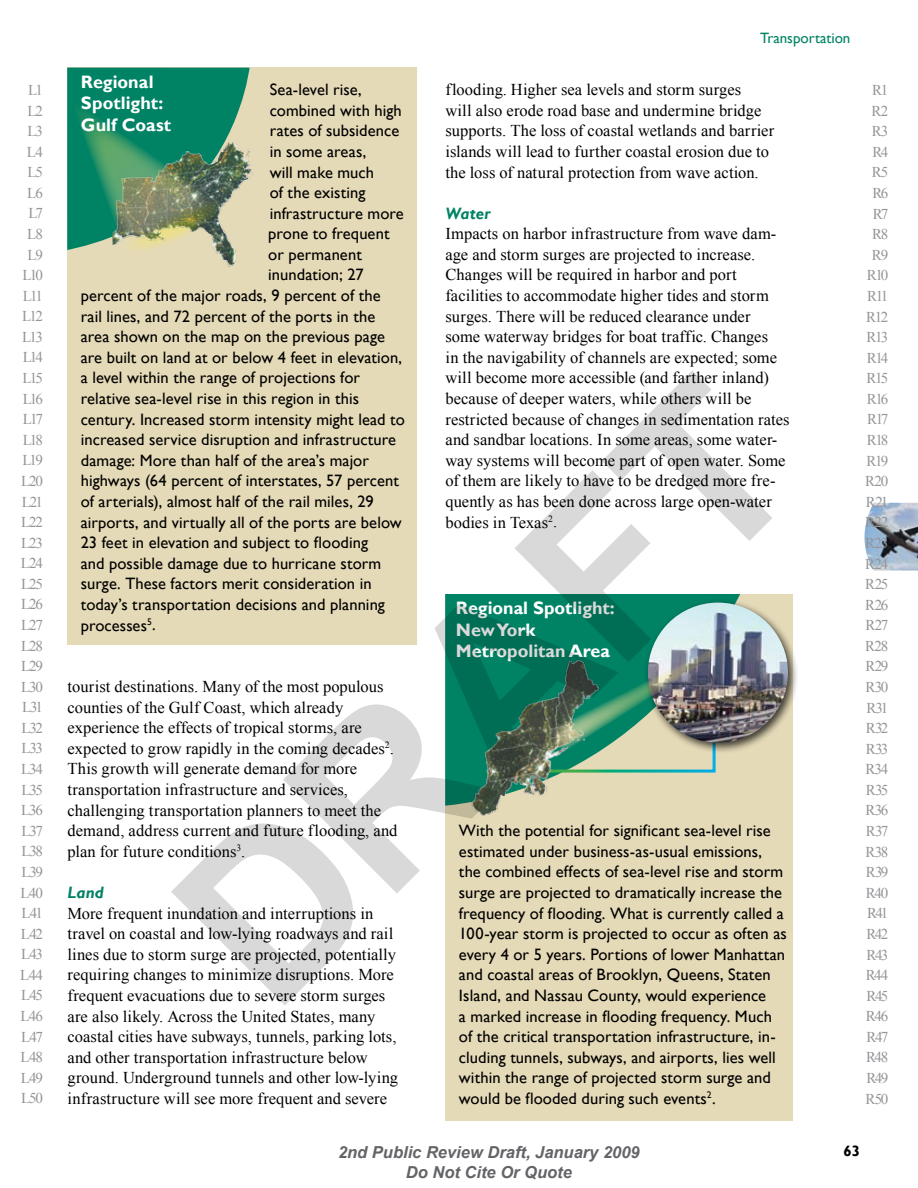
<style>
.page{position:relative;width:918px;height:1188px;background:#fff}
.page>*{position:absolute;margin:0;border:0;box-sizing:border-box;transform-origin:0 0}
.t1{font:700 18px/21.6px "Gill Sans";color:#fff}
.t2{font:16.5px/20.5px "Times New Roman";letter-spacing:.005em;color:#000}
.t3{font:16.5px/20.5px "Gill Sans";letter-spacing:.005em;color:#000}
.t4{font:italic 700 16.5px/19.5px "Arial";color:#636467;text-align:center}
.t5{font:italic 700 16.5px "Gill Sans";letter-spacing:.005em;color:#008265}
.t6{font:15px/20.5px "Times New Roman";letter-spacing:-.09em;color:#939598;text-align:center}
.t7{font:15px "Gill Sans";color:#008265}
.t8{font:700 15px "Gill Sans";color:#000}
</style>
<div class="page">
<div style="left:445px;top:594px;width:348px;height:526px;background:#e5dab7"></div>
<div style="left:643px;top:598px;width:163px;height:162px;background:#000;opacity:.75"></div>
<img style="left:648px;top:603px;width:140px;height:140px;border-radius:70px">
<img style="left:864px;top:503px;width:54px;height:68px">
<svg style="left:171px;top:370px;width:601px;height:635px"></svg>
<div style="left:67px;top:68px;width:349px;height:577px;background:#e5dab7"></div>
<img style="left:222px;top:165px;width:32px;height:102px">
<svg style="left:67px;top:68px;width:183px;height:189px;background:#499272"></svg>
<p class="t6" style="left:20px;top:79px;width:24px">L1<br>L2<br>L3<br>L4<br>L5<br>L6<br>L7<br>L8<br>L9<br>L10<br>L11<br>L12<br>L13<br>L14<br>L15<br>L16<br>L17<br>L18<br>L19<br>L20<br>L21<br>L22<br>L23<br>L24<br>L25<br>L26<br>L27<br>L28<br>L29<br>L30<br>L31<br>L32<br>L33<br>L34<br>L35<br>L36<br>L37<br>L38<br>L39<br>L40<br>L41<br>L42<br>L43<br>L44<br>L45<br>L46<br>L47<br>L48<br>L49<br>L50</p>
<p class="t1" style="left:81px;top:71px;width:92px">Regional<br>Spotlight:<br>Gulf Coast</p>
<p class="t3" style="left:270px;top:80px;width:94px">Sea-level rise,</p>
<p class="t3" style="left:270px;top:100px;width:134px">combined with high</p>
<p class="t3" style="left:270px;top:121px;width:131px">rates of subsidence</p>
<p class="t3" style="left:270px;top:141px;width:98px">in some areas,</p>
<p class="t3" style="left:270px;top:162px;width:106px">will make much</p>
<p class="t3" style="left:270px;top:183px;width:97px">of the existing</p>
<p class="t3" style="left:270px;top:203px;width:136px">infrastructure more</p>
<p class="t3" style="left:268px;top:224px;width:123px">prone to frequent</p>
<p class="t3" style="left:268px;top:244px;width:95px">or permanent</p>
<p class="t3" style="left:268px;top:265px;width:97px">inundation; 27</p>
<p class="t3" style="left:81px;top:286px;width:301px">percent of the major roads, 9 percent of the</p>
<p class="t3" style="left:81px;top:306px;width:296px">rail lines, and 72 percent of the ports in the</p>
<p class="t3" style="left:81px;top:327px;width:306px">area shown on the map on the previous page</p>
<p class="t3" style="left:81px;top:347px;width:323px">are built on land at or below 4 feet in elevation,</p>
<p class="t3" style="left:81px;top:368px;width:281px">a level within the range of projections for</p>
<p class="t3" style="left:81px;top:389px;width:280px">relative sea-level rise in this region in this</p>
<p class="t3" style="left:81px;top:409px;width:326px">century. Increased storm intensity might lead to</p>
<p class="t3" style="left:81px;top:430px;width:317px">increased service disruption and infrastructure</p>
<p class="t3" style="left:81px;top:450px;width:290px">damage: More than half of the area’s major</p>
<p class="t3" style="left:81px;top:471px;width:320px">highways (64 percent of interstates, 57 percent</p>
<p class="t3" style="left:81px;top:491px;width:295px">of arterials), almost half of the rail miles, 29</p>
<p class="t3" style="left:81px;top:512px;width:323px">airports, and virtually all of the ports are below</p>
<p class="t3" style="left:81px;top:533px;width:289px">23 feet in elevation and subject to flooding</p>
<p class="t3" style="left:81px;top:553px;width:302px">and possible damage due to hurricane storm</p>
<p class="t3" style="left:81px;top:574px;width:292px">surge. These factors merit consideration in</p>
<p class="t3" style="left:81px;top:594px;width:306px">today’s transportation decisions and planning</p>
<p class="t3" style="left:81px;top:615px;width:77px">processes<sup>5</sup>.</p>
<p class="t2" style="left:68px;top:676px;width:332px">tourist destinations. Many of the most populous counties of the Gulf Coast, which already experience the effects of tropical storms, are expected to grow rapidly in the coming decades<sup>2</sup>.<br>This growth will generate demand for more transportation infrastructure and services, challenging transportation planners to meet the demand, address current and future flooding, and plan for future conditions<sup>3</sup>.</p>
<p class="t5" style="left:68px;top:883px;width:38px">Land</p>
<p class="t2" style="left:68px;top:903px;width:332px">More frequent inundation and interruptions in travel on coastal and low-lying roadways and rail lines due to storm surge are projected, potentially requiring changes to minimize disruptions. More frequent evacuations due to severe storm surges are also likely. Across the United States, many coastal cities have subways, tunnels, parking lots, and other transportation infrastructure below ground. Underground tunnels and other low-lying infrastructure will see more frequent and severe</p>
<p class="t7" style="left:760px;top:30px;width:92px">Transportation</p>
<p class="t2" style="left:446px;top:79px;width:330px">flooding. Higher sea levels and storm surges<br>will also erode road base and undermine bridge supports. The loss of coastal wetlands and barrier islands will lead to further coastal erosion due to the loss of natural protection from wave action.</p>
<p class="t5" style="left:446px;top:204px;width:47px">Water</p>
<p class="t2" style="left:446px;top:223px;width:346px">Impacts on harbor infrastructure from wave dam&shy;age and storm surges are projected to increase.<br>Changes will be required in harbor and port facilities to accommodate higher tides and storm surges. There will be reduced clearance under<br>some waterway bridges for boat traffic. Changes<br>in the navigability of channels are expected; some will become more accessible (and farther inland) because of deeper waters, while others will be restricted because of changes in sedimentation rates and sandbar locations. In some areas, some water&shy;way systems will become part of open water. Some of them are likely to have to be dredged more fre&shy;quently as has been done across large open-water bodies in Texas<sup>2</sup>.</p>
<p class="t1" style="left:456px;top:598px;width:160px">Regional Spotlight:<br>New York<br>Metropolitan Area</p>
<p class="t3" style="left:459px;top:821px;width:330px">With the potential for significant sea-level rise estimated under business-as-usual emissions, the combined effects of sea-level rise and storm surge are projected to dramatically increase the frequency of flooding. What is currently called a 100-year storm is projected to occur as often as every 4 or 5 years. Portions of lower Manhattan and coastal areas of Brooklyn, Queens, Staten Island, and Nassau County, would experience<br>a marked increase in flooding frequency. Much of the critical transportation infrastructure, in&shy;cluding tunnels, subways, and airports, lies well within the range of projected storm surge and would be flooded during such events<sup>2</sup>.</p>
<p class="t6" style="left:865px;top:80px;width:25px">R1<br>R2<br>R3<br>R4<br>R5<br>R6<br>R7<br>R8<br>R9<br>R10<br>R11<br>R12<br>R13<br>R14<br>R15<br>R16<br>R17<br>R18<br>R19<br>R20<br>R21<br>R22<br>R23<br>R24<br>R25<br>R26<br>R27<br>R28<br>R29<br>R30<br>R31<br>R32<br>R33<br>R34<br>R35<br>R36<br>R37<br>R38<br>R39<br>R40<br>R41<br>R42<br>R43<br>R44<br>R45<br>R46<br>R47<br>R48<br>R49<br>R50</p>
<p class="t4" style="left:338px;top:1143px;width:303px">2nd Public Review Draft, January 2009<br>Do Not Cite Or Quote</p>
<p class="t8" style="left:843px;top:1142px;width:18px">63</p>
</div>
